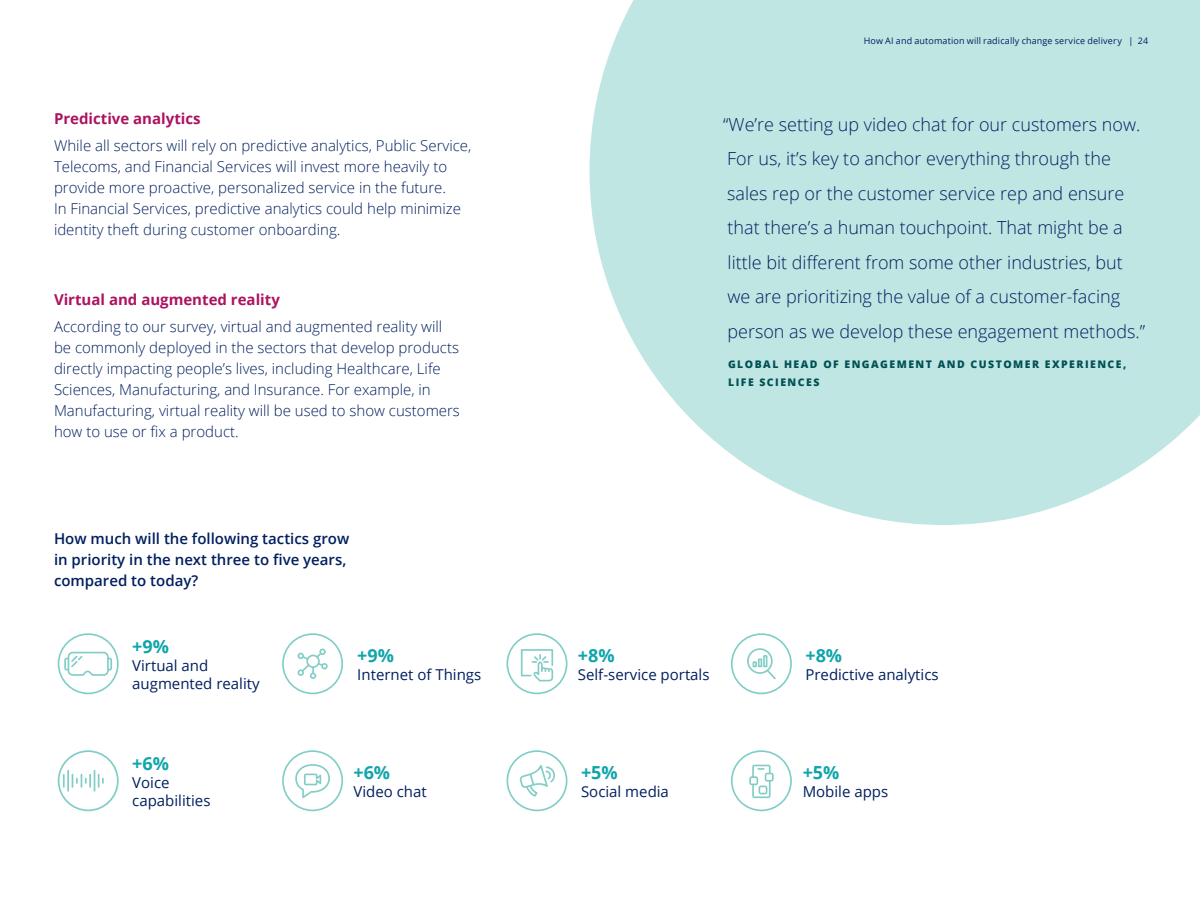
<style>
.page{position:relative;width:1200px;height:900px;background:#fff}
.page>*{position:absolute;margin:0;border:0;box-sizing:border-box;transform-origin:0 0}
.t1{font:300 18px/34.5px "Open Sans";color:#001f5f}
.t2{font:700 18px "Open Sans";color:#10a5ac}
.t3{font:300 15px/21px "Open Sans";color:#001f5f}
.t4{font:15px/18px "Open Sans";color:#001f5f}
.t5{font:600 15px/21px "Open Sans";color:#001f5f}
.t6{font:700 15px "Open Sans";color:#ac1361}
.t7{font:800 10.5px/18px "Open Sans";letter-spacing:.14em;color:#005154}
.t8{font:9px "Open Sans";letter-spacing:.015em;color:#001f5f}
</style>
<div class="page">
<svg style="left:58px;top:750px;width:61px;height:61px"></svg>
<svg style="left:282px;top:750px;width:61px;height:61px"></svg>
<svg style="left:507px;top:750px;width:60px;height:61px"></svg>
<svg style="left:590px;top:0;width:610px;height:525px;fill:#c0e6e3"></svg>
<svg style="left:58px;top:633px;width:61px;height:61px"></svg>
<svg style="left:731px;top:750px;width:61px;height:61px"></svg>
<svg style="left:507px;top:633px;width:60px;height:61px"></svg>
<svg style="left:731px;top:633px;width:61px;height:61px"></svg>
<svg style="left:282px;top:633px;width:61px;height:61px"></svg>
<p class="t6" style="left:54px;top:108px;width:148px">Predictive analytics</p>
<p class="t3" style="left:54px;top:135px;width:419px">While all sectors will rely on predictive analytics, Public Service, Telecoms, and Financial Services will invest more heavily to provide more proactive, personalized service in the future.<br>In Financial Services, predictive analytics could help minimize identity theft during customer onboarding.</p>
<p class="t6" style="left:54px;top:289px;width:227px">Virtual and augmented reality</p>
<p class="t3" style="left:54px;top:316px;width:407px">According to our survey, virtual and augmented reality will be commonly deployed in the sectors that develop products directly impacting people’s lives, including Healthcare, Life Sciences, Manufacturing, and Insurance. For example, in Manufacturing, virtual reality will be used to show customers how to use or fix a product.</p>
<p class="t5" style="left:54px;top:528px;width:297px">How much will the following tactics grow in priority in the next three to five years, compared to today?</p>
<p class="t2" style="left:132px;top:633px;width:38px">+9%</p>
<p class="t4" style="left:132px;top:656px;width:129px">Virtual and augmented reality</p>
<p class="t2" style="left:357px;top:642px;width:38px">+9%</p>
<p class="t4" style="left:357px;top:665px;width:125px">Internet of Things</p>
<p class="t2" style="left:132px;top:750px;width:38px">+6%</p>
<p class="t4" style="left:132px;top:773px;width:80px">Voice capabilities</p>
<p class="t2" style="left:353px;top:759px;width:38px">+6%</p>
<p class="t4" style="left:353px;top:782px;width:75px">Video chat</p>
<p class="t8" style="left:864px;top:35px;width:286px">How AI and automation will radically change service delivery | 24</p>
<p class="t1" style="left:723px;top:107px;width:424px">“We’re setting up video chat for our customers now.<br>For us, it’s key to anchor everything through the sales rep or the customer service rep and ensure that there’s a human touchpoint. That might be a little bit different from some other industries, but we are prioritizing the value of a customer-facing person as we develop these engagement methods.”</p>
<p class="t7" style="left:728px;top:354px;width:400px">GLOBAL HEAD OF ENGAGEMENT AND CUSTOMER EXPERIENCE,<br>LIFE SCIENCES</p>
<p class="t2" style="left:578px;top:642px;width:38px">+8%</p>
<p class="t4" style="left:578px;top:665px;width:133px">Self-service portals</p>
<p class="t2" style="left:581px;top:759px;width:38px">+5%</p>
<p class="t4" style="left:581px;top:782px;width:89px">Social media</p>
<p class="t2" style="left:805px;top:642px;width:38px">+8%</p>
<p class="t4" style="left:805px;top:665px;width:135px">Predictive analytics</p>
<p class="t2" style="left:803px;top:759px;width:38px">+5%</p>
<p class="t4" style="left:803px;top:782px;width:87px">Mobile apps</p>
</div>
